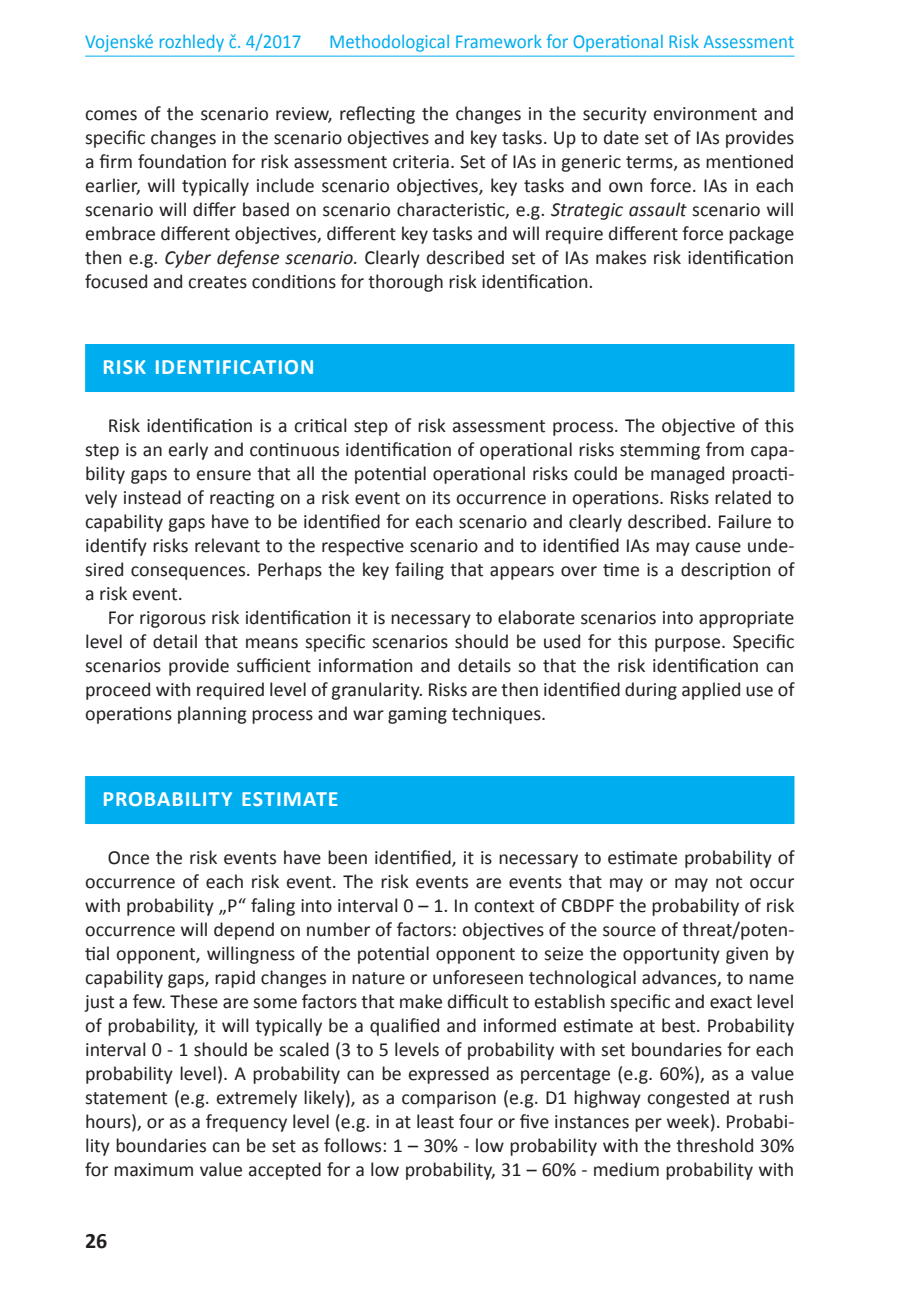
<style>
.page{position:relative;width:908px;height:1304px;background:#fff}
.page>*{position:absolute;margin:0;border:0;box-sizing:border-box;transform-origin:0 0}
.t1{font:700 22px "Calibri";letter-spacing:.04em;color:#fff}
.t2{font:700 22px "Calibri";color:#231f20}
.t3{font:20px/24px "Calibri";color:#231f20;text-align:justify}
.t4{font:20px "Calibri";color:#00aeef;scale:.95 1}
.s1{font-style:italic}
</style>
<div class="page">
<hr style="left:85px;top:56px;width:709px;height:1px;background:#00aeef">
<div style="left:85px;top:344px;width:709px;height:48px;background:#00aeef"></div>
<div style="left:85px;top:776px;width:709px;height:48px;background:#00aeef"></div>
<p class="t4" style="left:85px;top:29px;width:229px">Vojenské rozhledy č. 4/2017</p>
<p class="t4" style="left:329px;top:29px;width:491px">Methodological Framework for Operational Risk Assessment</p>
<p class="t3" style="left:85px;top:101px;width:710px">comes of the scenario review, reflecting the changes in the security environment and specific changes in the scenario objectives and key tasks. Up to date set of IAs provides a firm foundation for risk assessment criteria. Set of IAs in generic terms, as mentioned earlier, will typically include scenario objectives, key tasks and own force. IAs in each scenario will differ based on scenario characteristic, e.g. <span class="s1">Strategic assault</span> scenario will embrace different objectives, different key tasks and will require different force package then e.g. <span class="s1">Cyber defense scenario.</span> Clearly described set of IAs makes risk identification focused and creates conditions for thorough risk identification.</p>
<p class="t1" style="left:102px;top:353px;width:213px">RISK IDENTIFICATION</p>
<p class="t3" style="left:85px;top:413px;width:710px;text-indent:23px">Risk identification is a critical step of risk assessment process. The objective of this step is an early and continuous identification of operational risks stemming from capa&shy;bility gaps to ensure that all the potential operational risks could be managed proacti&shy;vely instead of reacting on a risk event on its occurrence in operations. Risks related to capability gaps have to be identified for each scenario and clearly described. Failure to identify risks relevant to the respective scenario and to identified IAs may cause unde&shy;sired consequences. Perhaps the key failing that appears over time is a description of a risk event.</p>
<p class="t3" style="left:85px;top:605px;width:710px;text-indent:23px">For rigorous risk identification it is necessary to elaborate scenarios into appropriate level of detail that means specific scenarios should be used for this purpose. Specific scenarios provide sufficient information and details so that the risk identification can proceed with required level of granularity. Risks are then identified during applied use of operations planning process and war gaming techniques.</p>
<p class="t1" style="left:102px;top:785px;width:237px">PROBABILITY ESTIMATE</p>
<p class="t3" style="left:85px;top:845px;width:710px;text-indent:23px">Once the risk events have been identified, it is necessary to estimate probability of occurrence of each risk event. The risk events are events that may or may not occur with probability „P“ faling into interval 0 – 1. In context of CBDPF the probability of risk occurrence will depend on number of factors: objectives of the source of threat/poten&shy;tial opponent, willingness of the potential opponent to seize the opportunity given by capability gaps, rapid changes in nature or unforeseen technological advances, to name just a few. These are some factors that make difficult to establish specific and exact level of probability, it will typically be a qualified and informed estimate at best. Probability interval 0 - 1 should be scaled (3 to 5 levels of probability with set boundaries for each probability level). A probability can be expressed as percentage (e.g. 60%), as a value statement (e.g. extremely likely), as a comparison (e.g. D1 highway congested at rush hours), or as a frequency level (e.g. in at least four or five instances per week). Probabi&shy;lity boundaries can be set as follows: 1 – 30% - low probability with the threshold 30% for maximum value accepted for a low probability, 31 – 60% - medium probability with</p>
<p class="t2" style="left:85px;top:1227px;width:24px">26</p>
</div>
